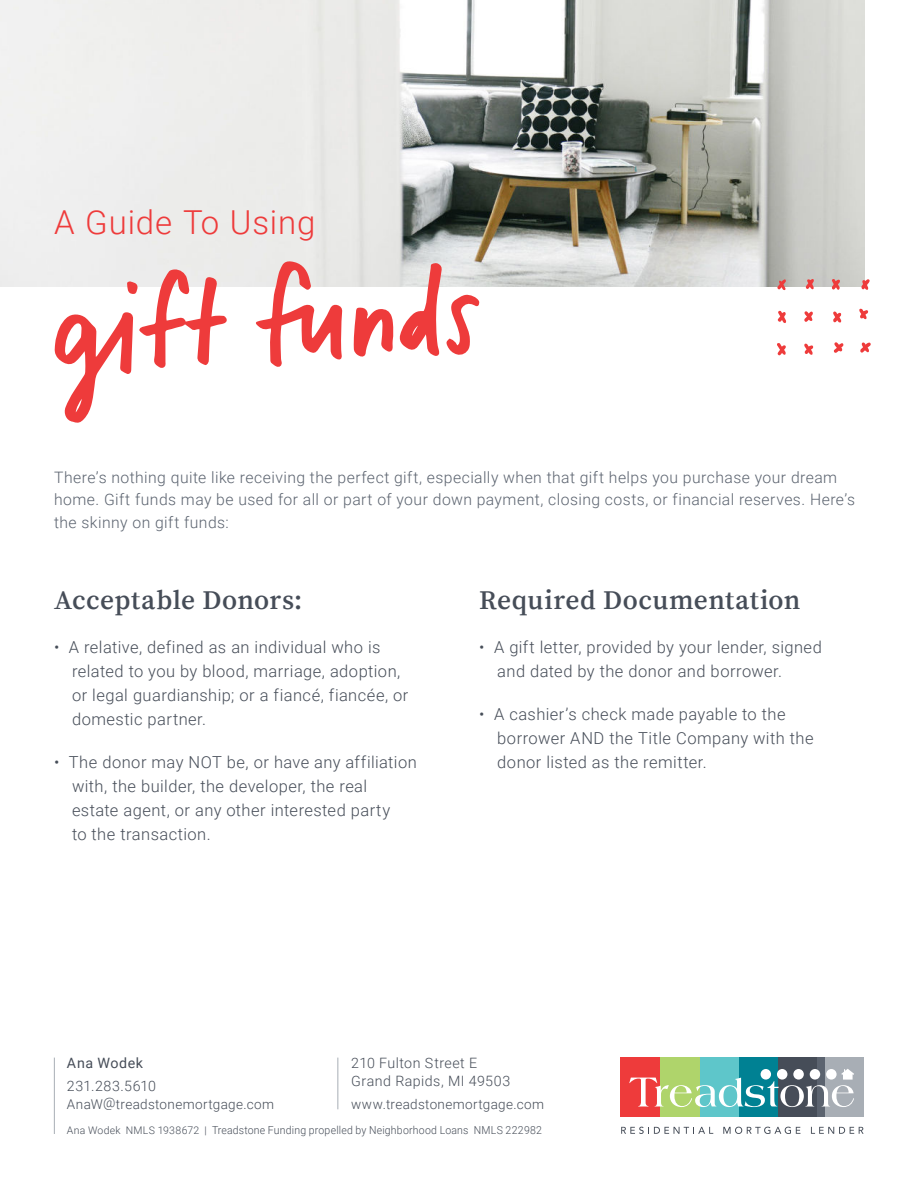
<style>
.page{position:relative;width:918px;height:1188px;background:#fff}
.page>*{position:absolute;margin:0;border:0;box-sizing:border-box;transform-origin:0 0}
.t1{font:300 33px "Roboto";letter-spacing:.025em;color:#ee3b3b}
.t2{font:600 27px "Source Serif Pro";letter-spacing:.015em;color:#464d58}
.t3{font:300 16.5px/24px "Roboto";letter-spacing:.025em;color:#464d58}
.t4{font:300 15.75px/22.5px "Roboto";letter-spacing:.03em;color:#5b636f}
.t5{font:300 14.25px/17.7px "Roboto";letter-spacing:.03em;color:#464d58}
.t6{font:14.25px "Roboto";letter-spacing:.04em;color:#464d58}
.t7{font:300 13.5px "Roboto";letter-spacing:.03em;color:#464d58}
.t8{font:300 10.95px "Roboto";letter-spacing:.02em;color:#464d58;scale:.95 1}
.s1{font-size:10.5px}
</style>
<div class="page">
<div style="left:739px;top:1058px;width:39px;height:59px;background:#008193"></div>
<div style="left:621px;top:1058px;width:39px;height:59px;background:#ee3b3b"></div>
<div style="left:778px;top:1058px;width:39px;height:59px;background:#464d58"></div>
<div style="left:825px;top:1058px;width:39px;height:59px;background:#a8aeb5"></div>
<div style="left:699px;top:1058px;width:40px;height:59px;background:#5ec6ca"></div>
<div style="left:660px;top:1058px;width:39px;height:59px;background:#afd46b"></div>
<div style="left:817px;top:1058px;width:8px;height:59px;background:#5b636f"></div>
<svg style="left:629px;top:1069px;width:225px;height:38px"></svg>
<svg style="left:621px;top:1127px;width:92px;height:7px"></svg>
<svg style="left:723px;top:1127px;width:77px;height:7px"></svg>
<svg style="left:811px;top:1127px;width:53px;height:7px"></svg>
<hr style="left:54px;top:1058px;width:1px;height:76px;background:#a8aeb5">
<hr style="left:337px;top:1058px;width:1px;height:51px;background:#a8aeb5">
<img style="left:0;top:0;width:865px;height:287px">
<svg style="left:777px;top:343px;width:9px;height:13px"></svg>
<svg style="left:860px;top:342px;width:11px;height:11px"></svg>
<svg style="left:778px;top:311px;width:8px;height:12px"></svg>
<svg style="left:804px;top:343px;width:9px;height:12px"></svg>
<svg style="left:833px;top:311px;width:8px;height:12px"></svg>
<svg style="left:834px;top:342px;width:10px;height:11px"></svg>
<svg style="left:804px;top:311px;width:9px;height:11px"></svg>
<svg style="left:832px;top:279px;width:8px;height:11px"></svg>
<svg style="left:859px;top:308px;width:9px;height:11px"></svg>
<svg style="left:806px;top:279px;width:8px;height:11px"></svg>
<svg style="left:861px;top:279px;width:9px;height:11px"></svg>
<svg style="left:777px;top:279px;width:9px;height:11px"></svg>
<svg style="left:256px;top:261px;width:86px;height:106px"></svg>
<svg style="left:353px;top:263px;width:127px;height:94px"></svg>
<svg style="left:54px;top:269px;width:173px;height:154px"></svg>
<h1 class="t1" style="left:54px;top:209px;width:263px">A Guide To Using</h1>
<p class="t4" style="left:54px;top:467px;width:803px">There’s nothing quite like receiving the perfect gift, especially when that gift helps you purchase your dream home. Gift funds may be used for all or part of your down payment, closing costs, or financial reserves. Here’s the skinny on gift funds:</p>
<h2 class="t2" style="left:54px;top:590px;width:250px">Acceptable Donors:</h2>
<p class="t3" style="left:72px;top:636px;width:338px;text-indent:-18px">• A relative, defined as an individual who is related to you by blood, marriage, adoption, or legal guardianship; or a fiancé, fiancée, or domestic partner.</p>
<p class="t3" style="left:72px;top:752px;width:346px;text-indent:-18px">• The donor may NOT be, or have any affiliation with, the builder, the developer, the real estate agent, or any other interested party<br>to the transaction.</p>
<h2 class="t2" style="left:479px;top:590px;width:323px">Required Documentation</h2>
<p class="t3" style="left:497px;top:636px;width:326px;text-indent:-18px">• A gift letter, provided by your lender, signed and dated by the donor and borrower.</p>
<p class="t3" style="left:497px;top:704px;width:318px;text-indent:-18px">• A cashier’s check made payable to the borrower AND the Title Company with the donor listed as the remitter.</p>
<p class="t5" style="left:351px;top:1056px;width:161px">210 Fulton Street E<br>Grand Rapids, MI 49503</p>
<p class="t7" style="left:351px;top:1099px;width:195px">www.treadstonemortgage.com</p>
<p class="t8" style="left:67px;top:1126px;width:502px"><span class="s1">Ana Wodek NMLS 1938672 |</span> Treadstone Funding propelled by Neighborhood Loans NMLS 222982</p>
<p class="t6" style="left:67px;top:1055px;width:78px">Ana Wodek</p>
<p class="t5" style="left:67px;top:1079px;width:91px">231.283.5610</p>
<p class="t7" style="left:67px;top:1099px;width:209px">AnaW@treadstonemortgage.com</p>
</div>
